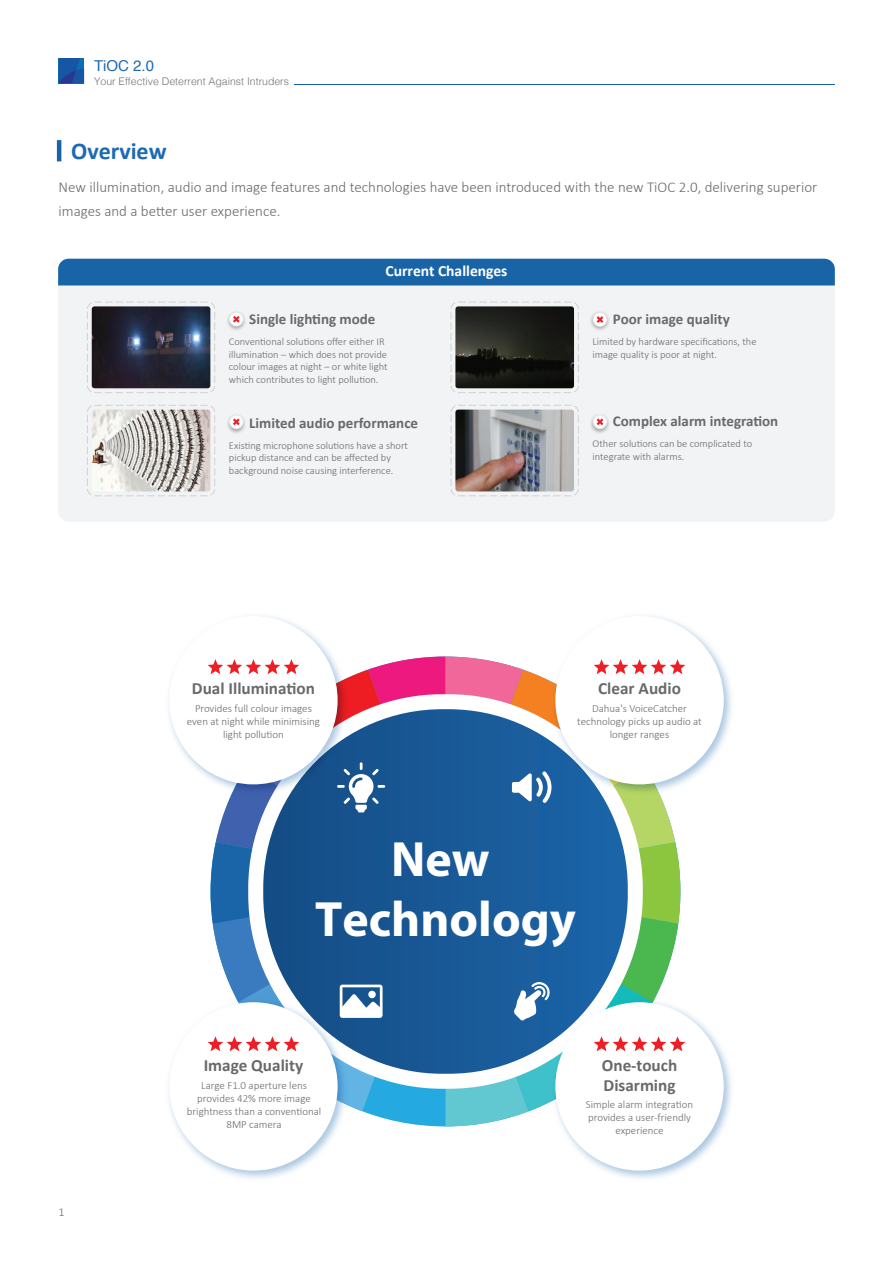
<style>
.page{position:relative;width:893px;height:1263px;background:#fff}
.page>*{position:absolute;margin:0;border:0;box-sizing:border-box;transform-origin:0 0}
.t1{font:700 49.8px/59.8px "Myriad Pro";color:#fff;text-align:center}
.t2{font:700 24px "Calibri";color:#1d69b4}
.t3{font:700 17.25px/20.5px "Calibri";color:#67696b}
.t4{font:700 15.6px "Calibri";color:#fff}
.t5{font:300 15px/24px "Calibri";color:#67696b}
.t6{font:700 15px "Calibri";color:#67696b}
.t7{font:15px "Helvetica";color:#1d69b4}
.t8{font:300 12px "Calibri";color:#67696b}
.t9{font:300 10.95px/13px "Calibri";color:#67696b;text-align:center}
.t10{font:300 10.5px/12.6px "Calibri";color:#67696b}
.t11{font:300 10.5px "Helvetica";color:#737276}
</style>
<div class="page">
<hr style="left:57px;top:140px;width:4px;height:21px;background:#1964a7">
<img style="left:635px;top:615px;width:97px;height:124px">
<img style="left:605px;top:1055px;width:127px;height:124px">
<svg style="left:59px;top:58px;width:25px;height:26px"></svg>
<hr style="left:294px;top:84px;width:541px;height:1px;background:#1a65a8">
<div style="left:58px;top:285px;width:777px;height:236px;background:#f2f3f4"></div>
<div style="left:58px;top:259px;width:777px;height:26px;background:#1964a7"></div>
<div style="left:87px;top:302px;width:128px;height:91px;border:1px dashed #d1d2d4;border-radius:7px"></div>
<img style="left:224px;top:309px;width:25px;height:24px">
<div style="left:229px;top:312px;width:14px;height:14px;background:#fff;border-radius:50%"></div>
<div style="left:229px;top:312px;width:14px;height:14px;border:1px solid #e7e9e7;border-radius:50%"></div>
<svg style="left:233px;top:316px;width:7px;height:7px"></svg>
<div style="left:87px;top:405px;width:128px;height:91px;border:1px dashed #d1d2d4;border-radius:7px"></div>
<img style="left:224px;top:411px;width:25px;height:25px">
<div style="left:229px;top:415px;width:14px;height:14px;background:#fff;border-radius:50%"></div>
<div style="left:229px;top:415px;width:14px;height:14px;border:1px solid #e7e9e7;border-radius:50%"></div>
<svg style="left:233px;top:418px;width:7px;height:7px"></svg>
<div style="left:451px;top:302px;width:128px;height:91px;border:1px dashed #d1d2d4;border-radius:7px"></div>
<img style="left:588px;top:309px;width:24px;height:25px">
<div style="left:593px;top:313px;width:14px;height:13px;background:#fff;border-radius:50%"></div>
<div style="left:593px;top:312px;width:14px;height:15px;border:1px solid #e7e9e7;border-radius:50%"></div>
<svg style="left:597px;top:316px;width:6px;height:7px"></svg>
<div style="left:451px;top:405px;width:128px;height:91px;border:1px dashed #d1d2d4;border-radius:7px"></div>
<img style="left:588px;top:411px;width:24px;height:25px">
<svg style="left:593px;top:415px;width:14px;height:14px"></svg>
<div style="left:593px;top:415px;width:14px;height:14px;border:1px solid #e7e9e7;border-radius:50%"></div>
<svg style="left:597px;top:418px;width:6px;height:7px"></svg>
<img style="left:92px;top:306px;width:118px;height:82px">
<img style="left:92px;top:410px;width:118px;height:81px">
<img style="left:455px;top:306px;width:119px;height:82px">
<img style="left:455px;top:410px;width:119px;height:81px">
<svg style="left:169px;top:616px;width:555px;height:554px"></svg>
<h3 class="t7" style="left:94px;top:54px;width:62px">TiOC 2.0</h3>
<p class="t11" style="left:94px;top:72px;width:196px">Your Effective Deterrent Against Intruders</p>
<h2 class="t2" style="left:71px;top:134px;width:97px">Overview</h2>
<h3 class="t5" style="left:59px;top:175px;width:760px">New illumination, audio and image features and technologies have been introduced with the new TiOC 2.0, delivering superior images and a better user experience.</h3>
<h3 class="t4" style="left:385px;top:260px;width:124px">Current Challenges</h3>
<h3 class="t6" style="left:249px;top:309px;width:128px">Single lighting mode</h3>
<p class="t10" style="left:229px;top:335px;width:160px">Conventional solutions offer either IR illumination – which does not provide colour images at night – or white light which contributes to light pollution.</p>
<h3 class="t6" style="left:249px;top:412px;width:170px">Limited audio performance</h3>
<p class="t10" style="left:229px;top:439px;width:181px">Existing microphone solutions have a short pickup distance and can be affected by background noise causing interference.</p>
<h3 class="t6" style="left:613px;top:309px;width:118px">Poor image quality</h3>
<p class="t10" style="left:593px;top:336px;width:165px">Limited by hardware specifications, the image quality is poor at night.</p>
<h3 class="t6" style="left:613px;top:410px;width:167px">Complex alarm integration</h3>
<p class="t10" style="left:593px;top:437px;width:161px">Other solutions can be complicated to integrate with alarms.</p>
<h3 class="t3" style="left:192px;top:677px;width:125px">Dual Illumination</h3>
<p class="t9" style="left:187px;top:702px;width:135px">Provides full colour images even at night while minimising light pollution</p>
<h3 class="t3" style="left:598px;top:677px;width:84px">Clear Audio</h3>
<p class="t9" style="left:577px;top:702px;width:126px">Dahua's VoiceCatcher technology picks up audio at longer ranges</p>
<p class="t8" style="left:59px;top:1204px;width:8px">1</p>
<h1 class="t1" style="left:315px;top:828px;width:262px">New<br>Technology</h1>
<h3 class="t3" style="left:204px;top:1054px;width:101px">Image Quality</h3>
<p class="t9" style="left:187px;top:1079px;width:136px">Large F1.0 aperture lens provides 42% more image brightness than a conventional<br>8MP camera</p>
<h3 class="t3" style="left:602px;top:1054px;width:77px">One-touch<br>Disarming</h3>
<p class="t9" style="left:586px;top:1097px;width:109px">Simple alarm integration provides a user-friendly experience</p>
</div>
